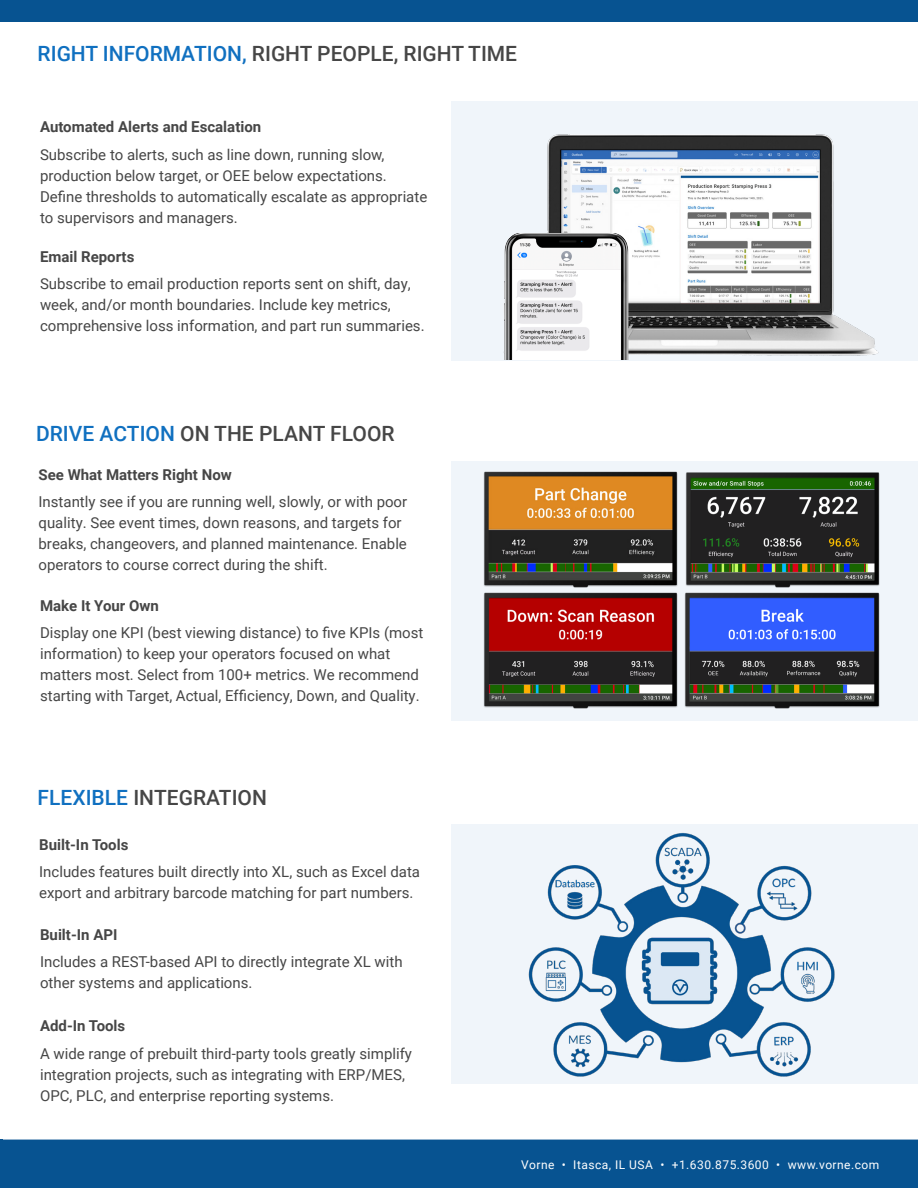
<style>
.page{position:relative;width:918px;height:1188px;background:#fff}
.page>*{position:absolute;margin:0;border:0;box-sizing:border-box;transform-origin:0 0}
.t1{font:500 21px "Roboto";color:#464646}
.t2{font:15px/21px "Roboto";color:#464646}
.t3{font:700 15px "Roboto";color:#464646}
.t4{font:12px "Roboto";letter-spacing:.04em;color:#fff}
.s1{color:#1070c0}
</style>
<div class="page">
<div style="left:0;top:0;width:17px;height:22px;background:#075391"></div>
<div style="left:0;top:1140px;width:918px;height:48px;background:#075391"></div>
<div style="left:451px;top:102px;width:467px;height:259px;background:#f0f5fa"></div>
<div style="left:10px;top:0;width:908px;height:22px;background:#075391"></div>
<div style="left:451px;top:461px;width:467px;height:259px;background:#f0f5fa"></div>
<img style="left:547px;top:135px;width:332px;height:221px">
<img style="left:503px;top:233px;width:137px;height:127px">
<img style="left:483px;top:592px;width:195px;height:117px">
<div style="left:451px;top:825px;width:467px;height:259px;background:#f0f5fa"></div>
<img style="left:528px;top:833px;width:307px;height:244px">
<img style="left:685px;top:592px;width:194px;height:117px">
<img style="left:483px;top:471px;width:195px;height:117px">
<img style="left:685px;top:472px;width:194px;height:116px">
<p class="t1" style="left:38px;top:39px;width:481px"><span class="s1">RIGHT INFORMATION,</span> RIGHT PEOPLE, RIGHT TIME</p>
<p class="t3" style="left:40px;top:116px;width:223px">Automated Alerts and Escalation</p>
<p class="t2" style="left:40px;top:144px;width:389px">Subscribe to alerts, such as line down, running slow, production below target, or OEE below expectations.<br>Define thresholds to automatically escalate as appropriate to supervisors and managers.</p>
<p class="t3" style="left:40px;top:246px;width:96px">Email Reports</p>
<p class="t2" style="left:40px;top:273px;width:386px">Subscribe to email production reports sent on shift, day, week, and/or month boundaries. Include key metrics, comprehensive loss information, and part run summaries.</p>
<p class="t1" style="left:36px;top:418px;width:360px"><span class="s1">DRIVE ACTION</span> ON THE PLANT FLOOR</p>
<p class="t3" style="left:39px;top:464px;width:195px">See What Matters Right Now</p>
<p class="t2" style="left:39px;top:491px;width:370px">Instantly see if you are running well, slowly, or with poor quality. See event times, down reasons, and targets for breaks, changeovers, and planned maintenance. Enable operators to course correct during the shift.</p>
<p class="t3" style="left:40px;top:595px;width:120px">Make It Your Own</p>
<p class="t2" style="left:40px;top:622px;width:385px">Display one KPI (best viewing distance) to five KPIs (most information) to keep your operators focused on what matters most. Select from 100+ metrics. We recommend starting with Target, Actual, Efficiency, Down, and Quality.</p>
<p class="t1" style="left:38px;top:782px;width:231px"><span class="s1">FLEXIBLE</span> INTEGRATION</p>
<p class="t3" style="left:39px;top:834px;width:91px">Built-In Tools</p>
<p class="t2" style="left:39px;top:861px;width:382px">Includes features built directly into XL, such as Excel data export and arbitrary barcode matching for part numbers.</p>
<p class="t3" style="left:40px;top:924px;width:79px">Built-In API</p>
<p class="t2" style="left:40px;top:951px;width:364px">Includes a REST-based API to directly integrate XL with other systems and applications.</p>
<p class="t3" style="left:40px;top:1015px;width:87px">Add-In Tools</p>
<p class="t2" style="left:40px;top:1043px;width:373px">A wide range of prebuilt third-party tools greatly simplify integration projects, such as integrating with ERP/MES,<br>OPC, PLC, and enterprise reporting systems.</p>
<p class="t4" style="left:521px;top:1157px;width:360px">Vorne • Itasca, IL USA • +1.630.875.3600 • www.vorne.com</p>
</div>
